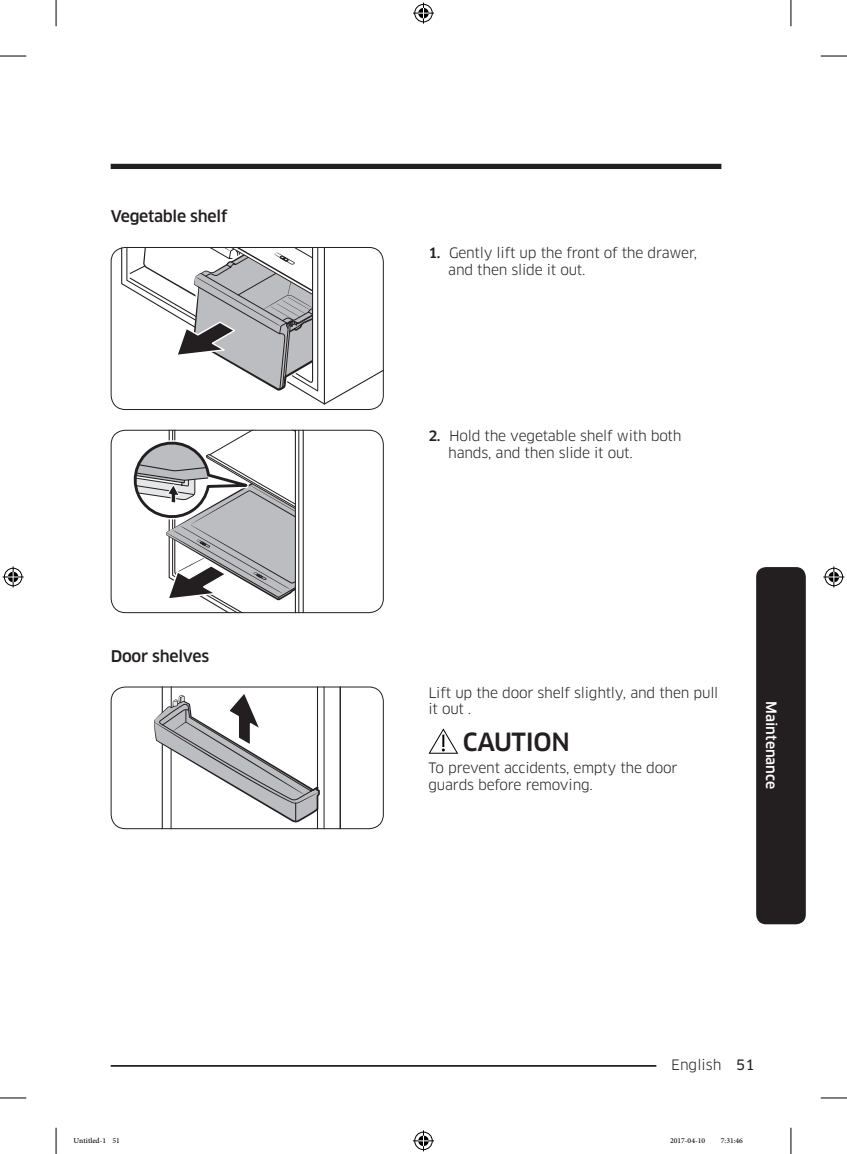
<style>
.page{position:relative;width:847px;height:1154px;background:#fff}
.page>*{position:absolute;margin:0;border:0;box-sizing:border-box;transform-origin:0 0}
.t1{font:500 24.5px "Samsung Clan Pro";letter-spacing:-.015em;color:#231f20}
.t2{font:500 15.75px "Samsung Clan Pro";letter-spacing:-.015em;color:#231f20}
.t3{font:14px/16.8px "Samsung Clan Pro";letter-spacing:-.015em;color:#231f20}
.t4{font:500 14px "Samsung Clan Pro";color:#fff}
.t5{font:10.5px "Adobe Arabic";color:#000}
.s1{font-weight:500}
.s2{font-family:"Samsung Clan Pro News"}
</style>
<div class="page">
<div style="left:111px;top:164px;width:610px;height:5px;background:#231f20"></div>
<hr style="left:111px;top:1065px;width:610px;height:2px;background:#231f20">
<div style="left:656px;top:1055px;width:80px;height:17px;background:#fff"></div>
<div style="left:755px;top:567px;width:50px;height:357px;background:#231f20;border-radius:10px"></div>
<svg style="left:121px;top:247px;width:262px;height:163px"></svg>
<div style="left:111px;top:247px;width:272px;height:163px;border:1px solid #231f20;border-radius:14px"></div>
<svg style="left:133px;top:430px;width:250px;height:183px"></svg>
<div style="left:111px;top:430px;width:272px;height:183px;border:1px solid #231f20;border-radius:14px"></div>
<hr style="left:339px;top:686px;width:2px;height:143px;background:#231f20">
<hr style="left:323px;top:686px;width:1px;height:143px;background:#231f20">
<svg style="left:154px;top:688px;width:166px;height:139px"></svg>
<div style="left:111px;top:686px;width:272px;height:143px;border:1px solid #231f20;border-radius:14px"></div>
<svg style="left:428px;top:728px;width:30px;height:26px"></svg>
<svg style="left:0;top:56px;width:26px;height:1px"></svg>
<svg style="left:820px;top:56px;width:26px;height:1px"></svg>
<svg style="left:0;top:1097px;width:26px;height:1px"></svg>
<svg style="left:820px;top:1097px;width:26px;height:1px"></svg>
<svg style="left:56px;top:0;width:1px;height:26px"></svg>
<svg style="left:56px;top:1128px;width:1px;height:26px"></svg>
<svg style="left:790px;top:0;width:1px;height:26px"></svg>
<svg style="left:790px;top:1128px;width:1px;height:26px"></svg>
<svg style="left:413px;top:3px;width:21px;height:21px"></svg>
<svg style="left:413px;top:1130px;width:21px;height:21px"></svg>
<svg style="left:3px;top:566px;width:21px;height:21px"></svg>
<svg style="left:823px;top:566px;width:21px;height:21px"></svg>
<p class="t2" style="left:111px;top:207px;width:118px">Vegetable shelf</p>
<p class="t2" style="left:111px;top:647px;width:100px">Door shelves</p>
<p class="t3" style="left:448px;top:244px;width:250px;text-indent:-20px"><span class="s1">1.</span> Gently lift up the front of the drawer, and then slide it out.</p>
<p class="t3" style="left:448px;top:427px;width:235px;text-indent:-20px"><span class="s1">2.</span> Hold the vegetable shelf with both hands, and then slide it out.</p>
<p class="t3" style="left:428px;top:684px;width:291px">Lift up the door shelf slightly, and then pull it out .</p>
<h1 class="t1" style="left:462px;top:728px;width:108px">CAUTION</h1>
<p class="t3" style="left:428px;top:759px;width:250px">To prevent accidents, empty the door guards before removing.</p>
<p class="t4" style="left:779px;top:701px;width:90px;rotate:90deg">Maintenance</p>
<p class="t3" style="left:671px;top:1056px;width:85px">English <span class="s2">51</span></p>
<p class="t5" style="left:74px;top:1133px;width:48px">Untitled-1 51</p>
<p class="t5" style="left:669px;top:1133px;width:37px">2017-04-10</p>
<p class="t5" style="left:720px;top:1133px;width:24px">7:31:46</p>
</div>
